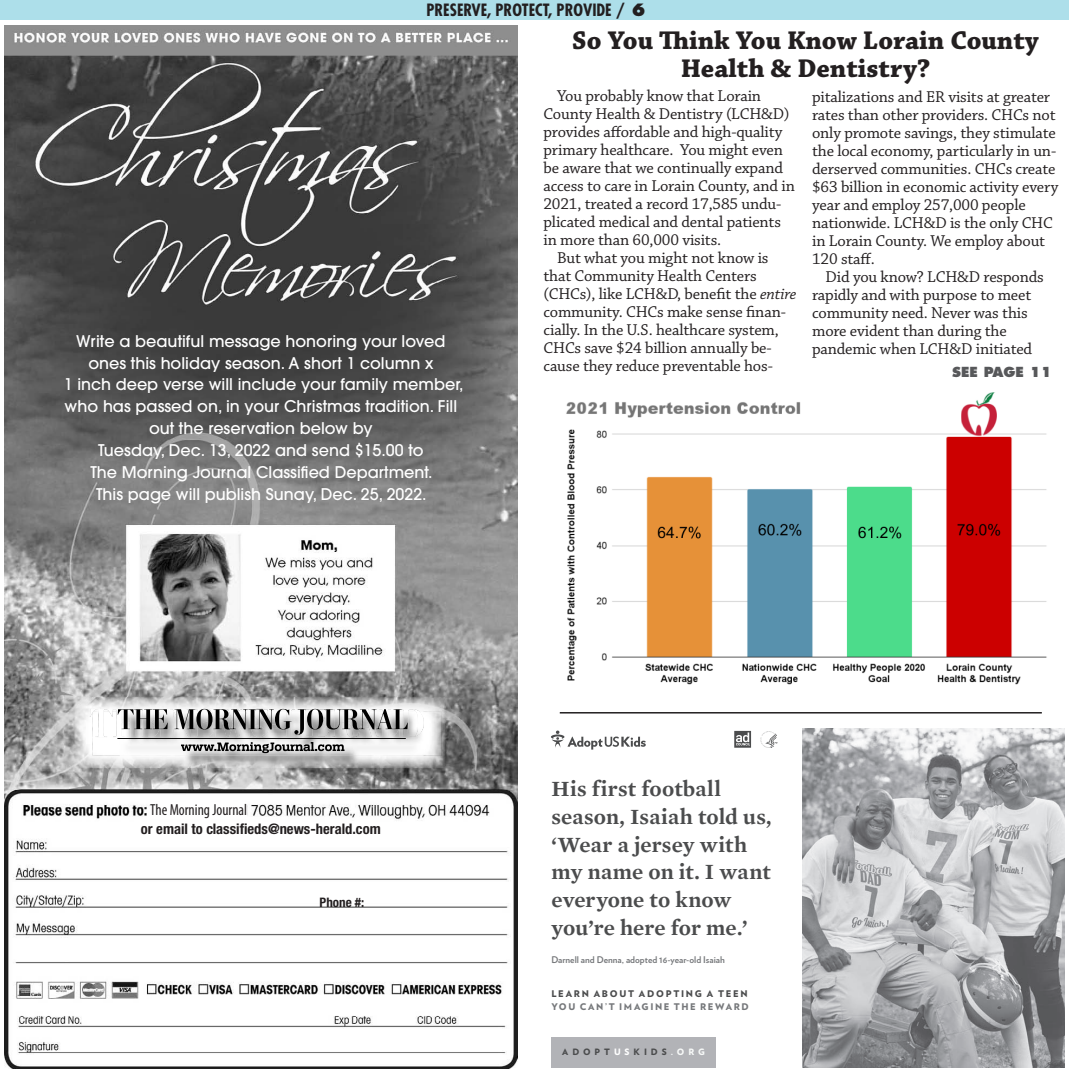
<style>
.page{position:relative;width:1069px;height:1069px;background:#fff}
.page>*{position:absolute;margin:0;border:0;box-sizing:border-box;transform-origin:0 0}
.t1{font:700 27px/28.5px "Chaparral Pro";color:#231f20;text-align:center}
.t2{font:600 22.05px/27.6px "Mercury Text G1";color:#4b4c4d}
.t3{font:16.5px/18px "Chaparral Pro";letter-spacing:-.01em;color:#231f20}
.t4{font:700 condensed 16.5px "Futura";color:#231f20}
.t5{font:500 16.05px/21.9px "ITC Avant Garde Pro";color:#fff;text-align:center}
.t6{font:condensed 16.05px "Myriad Pro";color:#231f20;scale:.96 1}
.t7{font:700 condensed 14.55px "Helvetica Neue";color:#231f20}
.t8{font:800 13.5px "Futura";color:#57585a}
.t9{font:700 condensed 13.05px "Helvetica Neue";color:#231f20}
.t10{font:700 9.15px "Verlag";color:#76787b}
.t11{font:900 9.15px "Verlag";letter-spacing:.17em;color:#76787b}
.t12{font:900 9.15px "Verlag";letter-spacing:.19em;color:#4b4c4d}
.t13{font:900 8.7px "Verlag";letter-spacing:.445em;color:#4b4c4d}
.s1{font-weight:800;font-stretch:normal}
.s2{font-style:italic}
.s3{color:#fff}
.s4{color:#f7f9f8}
</style>
<div class="page">
<div style="left:0;top:0;width:1068px;height:20px;background:#addfea"></div>
<img style="left:802px;top:728px;width:261px;height:339px">
<svg style="left:734px;top:730px;width:16px;height:17px"></svg>
<svg style="left:760px;top:731px;width:18px;height:16px"></svg>
<svg style="left:551px;top:730px;width:94px;height:19px"></svg>
<div style="left:551px;top:1036px;width:164px;height:31px;background:#b2b3b7"></div>
<img style="left:566px;top:392px;width:481px;height:293px">
<hr style="left:559px;top:711px;width:482px;height:2px;background:#231f20">
<img style="left:5px;top:26px;width:512px;height:1042px">
<div style="left:150px;top:802px;width:97px;height:16px;background:#fff"></div>
<img style="left:74px;top:697px;width:371px;height:71px">
<img style="left:120px;top:753px;width:303px;height:16px">
<svg style="left:90px;top:708px;width:334px;height:45px"></svg>
<hr style="left:117px;top:738px;width:288px;height:1px;background:#000">
<p class="t4" style="left:426px;top:0;width:220px">PRESERVE, PROTECT, PROVIDE / <span class="s1">6</span></p>
<p class="t5" style="left:64px;top:329px;width:401px">Write a beautiful message honoring your loved ones this holiday season. A short 1 column x<br>1 inch deep verse will include your family member, who has passed on, in your Christmas tradition. Fill out the reservation below by<br>Tuesday, Dec. 13, 2022 and send $15.00 to<br>The Morning Journal Classified Department.<br>This page will publish Sunay, Dec. 25, 2022.</p>
<h1 class="t1" style="left:572px;top:27px;width:468px">So You Think You Know Lorain County<br>Health &amp; Dentistry?</h1>
<p class="t3" style="left:557px;top:87px;width:205px">You probably know that Lorain</p>
<p class="t3" style="left:543px;top:105px;width:247px">County Health &amp; Dentistry (LCH&amp;D)</p>
<p class="t3" style="left:543px;top:123px;width:240px">provides affordable and high-quality</p>
<p class="t3" style="left:543px;top:141px;width:241px">primary healthcare. You might even</p>
<p class="t3" style="left:543px;top:159px;width:241px">be aware that we continually expand</p>
<p class="t3" style="left:543px;top:177px;width:253px">access to care in Lorain County, and in</p>
<p class="t3" style="left:543px;top:195px;width:239px">2021, treated a record 17,585 undu-</p>
<p class="t3" style="left:543px;top:213px;width:239px">plicated medical and dental patients</p>
<p class="t3" style="left:543px;top:231px;width:179px">in more than 60,000 visits.</p>
<p class="t3" style="left:557px;top:249px;width:213px">But what you might not know is</p>
<p class="t3" style="left:543px;top:267px;width:215px">that Community Health Centers</p>
<p class="t3" style="left:543px;top:285px;width:254px">(CHCs), like LCH&amp;D, benefit the <span class="s2">entire</span></p>
<p class="t3" style="left:543px;top:303px;width:244px">community. CHCs make sense finan-</p>
<p class="t3" style="left:543px;top:321px;width:237px">cially. In the U.S. healthcare system,</p>
<p class="t3" style="left:543px;top:339px;width:229px">CHCs save $24 billion annually be-</p>
<p class="t3" style="left:543px;top:357px;width:231px">cause they reduce preventable hos-</p>
<p class="t3" style="left:811px;top:88px;width:248px">pitalizations and ER visits at greater rates than other providers. CHCs not only promote savings, they stimulate the local economy, particularly in un&shy;derserved communities. CHCs create $63 billion in economic activity every year and employ 257,000 people nationwide. LCH&amp;D is the only CHC in Lorain County. We employ about 120 staff.</p>
<p class="t3" style="left:811px;top:268px;width:233px;text-indent:13px">Did you know? LCH&amp;D responds rapidly and with purpose to meet community need. Never was this more evident than during the pandemic when LCH&amp;D initiated</p>
<p class="t8" style="left:951px;top:363px;width:101px">SEE PAGE 11</p>
<p class="t6" style="left:150px;top:799px;width:102px">The Morning Journal</p>
<p class="t7" style="left:141px;top:817px;width:241px">or email to classifieds@news-herald.com</p>
<p class="t9" style="left:319px;top:890px;width:46px">Phone #:</p>
<h2 class="t2" style="left:551px;top:775px;width:222px">His first football season, Isaiah told us, ‘Wear a jersey with my name on it. I want everyone to know you’re here for me.’</h2>
<p class="t10" style="left:551px;top:951px;width:175px">Darnell and Denna, adopted 16-year-old Isaiah</p>
<p class="t11" style="left:551px;top:998px;width:199px">YOU CAN’T IMAGINE THE REWARD</p>
<p class="t12" style="left:551px;top:985px;width:198px">LEARN ABOUT ADOPTING A TEEN</p>
<p class="t13" style="left:562px;top:1044px;width:144px">ADOPT<span class="s3">US</span>KIDS<span class="s4">.ORG</span></p>
</div>
